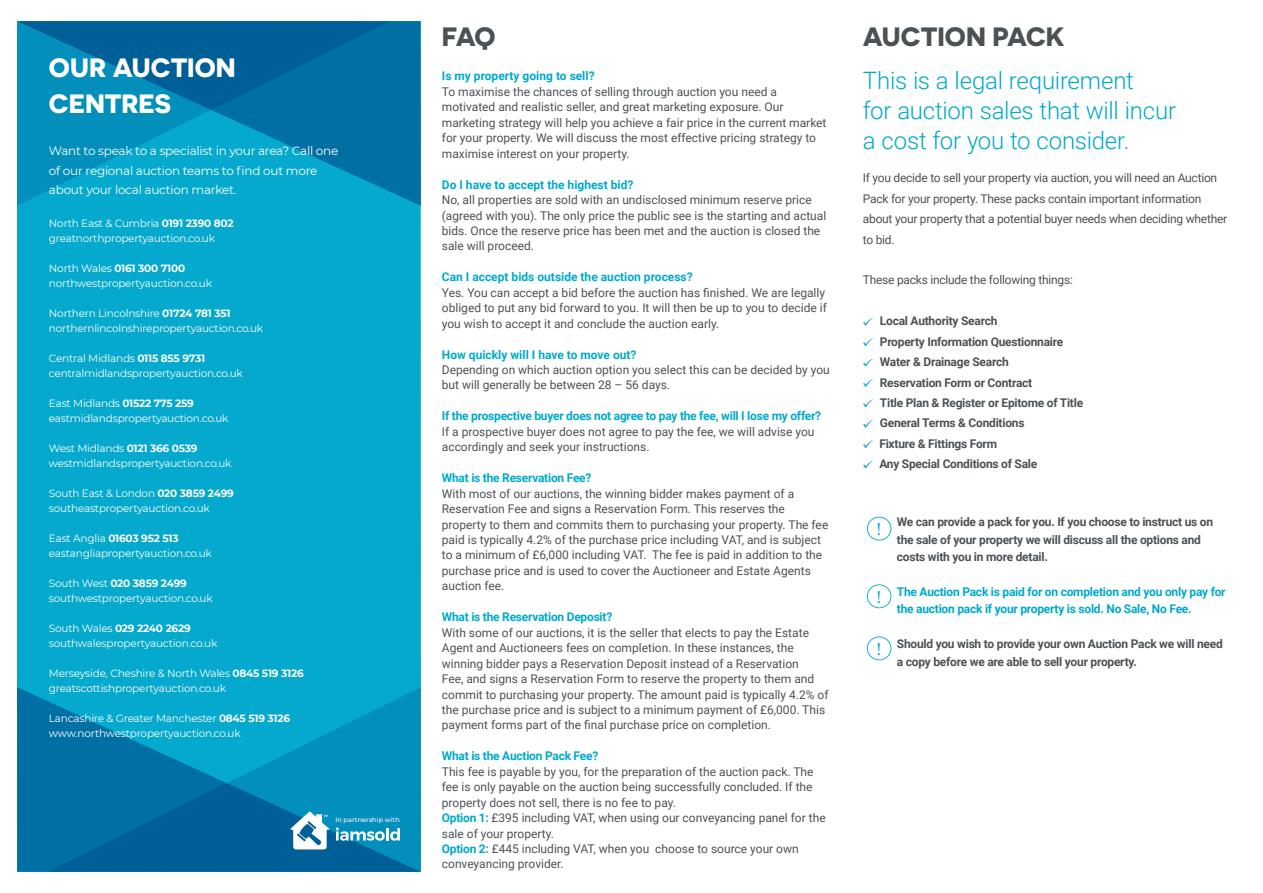
<style>
.page{position:relative;width:1263px;height:893px;background:#fff}
.page>*{position:absolute;margin:0;border:0;box-sizing:border-box;transform-origin:0 0}
.t1{font:700 26.55px "Novecentosanswide";color:#fff}
.t2{font:700 26.55px "Novecentosanswide";letter-spacing:-.02em;color:#4b5256}
.t3{font:300 24px "Roboto";letter-spacing:-.01em;color:#01a9cd}
.t4{font:18px "Minion Pro";color:#01a9cd}
.t5{font:12px/15.5px "Roboto";color:#4d5256}
.t6{font:700 12px/17.4px "Roboto";letter-spacing:-.02em;color:#4d5256}
.t7{font:700 12px/17.4px "Roboto";letter-spacing:-.02em;color:#01a9cd}
.t8{font:12px/20.4px "Roboto";letter-spacing:-.02em;color:#4d5256}
.t9{font:700 12px "Roboto";color:#01a9cd}
.t10{font:12px/19.5px "Montserrat";letter-spacing:-.02em;color:#fff}
.t11{font:10.5px "Montserrat";letter-spacing:-.02em;color:#fff}
.t12{font:700 10.5px "Montserrat";letter-spacing:-.02em;color:#fff}
.t13{font:500 6.45px "Montserrat";color:#fff}
.s1{font-weight:700}
.s2{font-weight:400}
.s3{font-weight:700;color:#01a9cd}
</style>
<div class="page">
<div style="left:17px;top:21px;width:404px;height:851px;background:#04a9cd"></div>
<div style="left:17px;top:687px;width:30px;height:185px;background:#0070a4"></div>
<svg style="left:390px;top:21px;width:31px;height:185px;background:#0073a6"></svg>
<svg style="left:47px;top:687px;width:374px;height:185px"></svg>
<svg style="left:17px;top:21px;width:373px;height:185px"></svg>
<svg style="left:863px;top:318px;width:10px;height:8px"></svg>
<svg style="left:863px;top:399px;width:10px;height:8px"></svg>
<svg style="left:863px;top:338px;width:10px;height:8px"></svg>
<svg style="left:863px;top:420px;width:10px;height:8px"></svg>
<svg style="left:863px;top:359px;width:10px;height:8px"></svg>
<svg style="left:863px;top:440px;width:10px;height:8px"></svg>
<svg style="left:863px;top:379px;width:10px;height:8px"></svg>
<svg style="left:863px;top:461px;width:10px;height:8px"></svg>
<svg style="left:867px;top:517px;width:24px;height:24px"></svg>
<svg style="left:867px;top:636px;width:24px;height:24px"></svg>
<svg style="left:867px;top:584px;width:24px;height:24px"></svg>
<svg style="left:290px;top:811px;width:39px;height:38px"></svg>
<svg style="left:336px;top:827px;width:64px;height:14px"></svg>
<p class="t1" style="left:49px;top:51px;width:188px">OUR AUCTION</p>
<p class="t1" style="left:49px;top:87px;width:124px">CENTRES</p>
<p class="t10" style="left:49px;top:141px;width:291px">Want to speak to a specialist in your area? Call one of our regional auction teams to find out more about your local auction market.</p>
<p class="t11" style="left:49px;top:216px;width:186px">North East &amp; Cumbria <span class="s1">0191 2390 802</span></p>
<p class="t11" style="left:49px;top:231px;width:168px">greatnorthpropertyauction.co.uk</p>
<p class="t12" style="left:49px;top:260px;width:138px"><span class="s2">North Wales</span> 0161 300 7100</p>
<p class="t11" style="left:49px;top:276px;width:165px">northwestpropertyauction.co.uk</p>
<p class="t11" style="left:49px;top:306px;width:183px">Northern Lincolnshire <span class="s1">01724 781 351</span></p>
<p class="t11" style="left:49px;top:321px;width:216px">northernlincolnshirepropertyauction.co.uk</p>
<p class="t11" style="left:49px;top:351px;width:158px">Central Midlands <span class="s1">0115 855 9731</span></p>
<p class="t11" style="left:49px;top:366px;width:195px">centralmidlandspropertyauction.co.uk</p>
<p class="t11" style="left:49px;top:396px;width:146px">East Midlands <span class="s1">01522 775 259</span></p>
<p class="t11" style="left:49px;top:411px;width:181px">eastmidlandspropertyauction.co.uk</p>
<p class="t11" style="left:49px;top:441px;width:150px">West Midlands <span class="s1">0121 366 0539</span></p>
<p class="t11" style="left:49px;top:456px;width:184px">westmidlandspropertyauction.co.uk</p>
<p class="t11" style="left:49px;top:486px;width:186px">South East &amp; London <span class="s1">020 3859 2499</span></p>
<p class="t11" style="left:49px;top:501px;width:162px">southeastpropertyauction.co.uk</p>
<p class="t12" style="left:49px;top:530px;width:131px"><span class="s2">East Anglia</span> 01603 952 513</p>
<p class="t11" style="left:49px;top:546px;width:164px">eastangliapropertyauction.co.uk</p>
<p class="t12" style="left:49px;top:575px;width:140px"><span class="s2">South West</span> 020 3859 2499</p>
<p class="t11" style="left:49px;top:591px;width:165px">southwestpropertyauction.co.uk</p>
<p class="t12" style="left:49px;top:620px;width:143px"><span class="s2">South Wales</span> 029 2240 2629</p>
<p class="t11" style="left:49px;top:636px;width:170px">southwalespropertyauction.co.uk</p>
<p class="t11" style="left:49px;top:666px;width:256px">Merseyside, Cheshire &amp; North Wales <span class="s1">0845 519 3126</span></p>
<p class="t11" style="left:49px;top:681px;width:179px">greatscottishpropertyauction.co.uk</p>
<p class="t11" style="left:49px;top:711px;width:243px">Lancashire &amp; Greater Manchester <span class="s1">0845 519 3126</span></p>
<p class="t11" style="left:49px;top:726px;width:193px">www.northwestpropertyauction.co.uk</p>
<p class="t13" style="left:335px;top:815px;width:66px">In partnership with</p>
<p class="t2" style="left:442px;top:20px;width:55px">FAQ</p>
<p class="t9" style="left:442px;top:68px;width:154px">Is my property going to sell?</p>
<p class="t5" style="left:442px;top:83px;width:386px">To maximise the chances of selling through auction you need a motivated and realistic seller, and great marketing exposure. Our marketing strategy will help you achieve a fair price in the current market for your property. We will discuss the most effective pricing strategy to maximise interest on your property.</p>
<p class="t9" style="left:442px;top:176px;width:193px">Do I have to accept the highest bid?</p>
<p class="t5" style="left:442px;top:192px;width:386px">No, all properties are sold with an undisclosed minimum reserve price (agreed with you). The only price the public see is the starting and actual bids. Once the reserve price has been met and the auction is closed the sale will proceed.</p>
<p class="t9" style="left:442px;top:269px;width:252px">Can I accept bids outside the auction process?</p>
<p class="t5" style="left:442px;top:284px;width:386px">Yes. You can accept a bid before the auction has finished. We are legally obliged to put any bid forward to you. It will then be up to you to decide if you wish to accept it and conclude the auction early.</p>
<p class="t9" style="left:442px;top:346px;width:196px">How quickly will I have to move out?</p>
<p class="t5" style="left:442px;top:362px;width:389px">Depending on which auction option you select this can be decided by you but will generally be between 28 – 56 days.</p>
<p class="t7" style="left:442px;top:407px;width:381px">If the prospective buyer does not agree to pay the fee, will I lose my offer?</p>
<p class="t5" style="left:442px;top:423px;width:374px">If a prospective buyer does not agree to pay the fee, we will advise you accordingly and seek your instructions.</p>
<p class="t7" style="left:442px;top:469px;width:151px">What is the Reservation Fee?</p>
<p class="t5" style="left:442px;top:485px;width:388px">With most of our auctions, the winning bidder makes payment of a Reservation Fee and signs a Reservation Form. This reserves the property to them and commits them to purchasing your property. The fee paid is typically 4.2% of the purchase price including VAT, and is subject to a minimum of £6,000 including VAT. The fee is paid in addition to the purchase price and is used to cover the Auctioneer and Estate Agents auction fee.</p>
<p class="t7" style="left:442px;top:608px;width:172px">What is the Reservation Deposit?</p>
<p class="t5" style="left:442px;top:624px;width:388px">With some of our auctions, it is the seller that elects to pay the Estate Agent and Auctioneers fees on completion. In these instances, the winning bidder pays a Reservation Deposit instead of a Reservation<br>Fee, and signs a Reservation Form to reserve the property to them and commit to purchasing your property. The amount paid is typically 4.2% of the purchase price and is subject to a minimum payment of £6,000. This payment forms part of the final purchase price on completion.</p>
<p class="t7" style="left:442px;top:747px;width:158px">What is the Auction Pack Fee?</p>
<p class="t5" style="left:442px;top:763px;width:373px;text-align:justify">This fee is payable by you, for the preparation of the auction pack. The fee is only payable on the auction being successfully concluded. If the property does not sell, there is no fee to pay.</p>
<p class="t5" style="left:442px;top:810px;width:385px"><span class="s3">Option 1:</span> £395 including VAT, when using our conveyancing panel for the sale of your property.</p>
<p class="t5" style="left:442px;top:841px;width:358px"><span class="s3">Option 2:</span> £445 including VAT, when you choose to source your own conveyancing provider.</p>
<p class="t2" style="left:863px;top:20px;width:203px">AUCTION PACK</p>
<p class="t3" style="left:863px;top:64px;width:273px">This is a legal requirement</p>
<p class="t3" style="left:863px;top:94px;width:315px">for auction sales that will incur</p>
<p class="t3" style="left:863px;top:124px;width:268px">a cost for you to consider.</p>
<p class="t8" style="left:863px;top:168px;width:366px">If you decide to sell your property via auction, you will need an Auction Pack for your property. These packs contain important information about your property that a potential buyer needs when deciding whether to bid.</p>
<p class="t8" style="left:863px;top:270px;width:211px">These packs include the following things:</p>
<p class="t6" style="left:880px;top:312px;width:119px">Local Authority Search</p>
<p class="t6" style="left:880px;top:332px;width:185px">Property Information Questionnaire</p>
<p class="t6" style="left:880px;top:353px;width:130px">Water &amp; Drainage Search</p>
<p class="t6" style="left:880px;top:373px;width:154px">Reservation Form or Contract</p>
<p class="t6" style="left:880px;top:393px;width:205px">Title Plan &amp; Register or Epitome of Title</p>
<p class="t6" style="left:880px;top:414px;width:146px">General Terms &amp; Conditions</p>
<p class="t6" style="left:879px;top:433px;width:159px;line-height:20.4px">Fixture &amp; Fittings Form<br>Any Special Conditions of Sale</p>
<p class="t4" style="left:877px;top:517px;width:6px">!</p>
<p class="t4" style="left:877px;top:585px;width:6px">!</p>
<p class="t4" style="left:877px;top:637px;width:6px">!</p>
<p class="t6" style="left:897px;top:513px;width:318px">We can provide a pack for you. If you choose to instruct us on the sale of your property we will discuss all the options and costs with you in more detail.</p>
<p class="t7" style="left:897px;top:582px;width:330px">The Auction Pack is paid for on completion and you only pay for the auction pack if your property is sold. No Sale, No Fee.</p>
<p class="t6" style="left:897px;top:635px;width:327px">Should you wish to provide your own Auction Pack we will need a copy before we are able to sell your property.</p>
</div>
